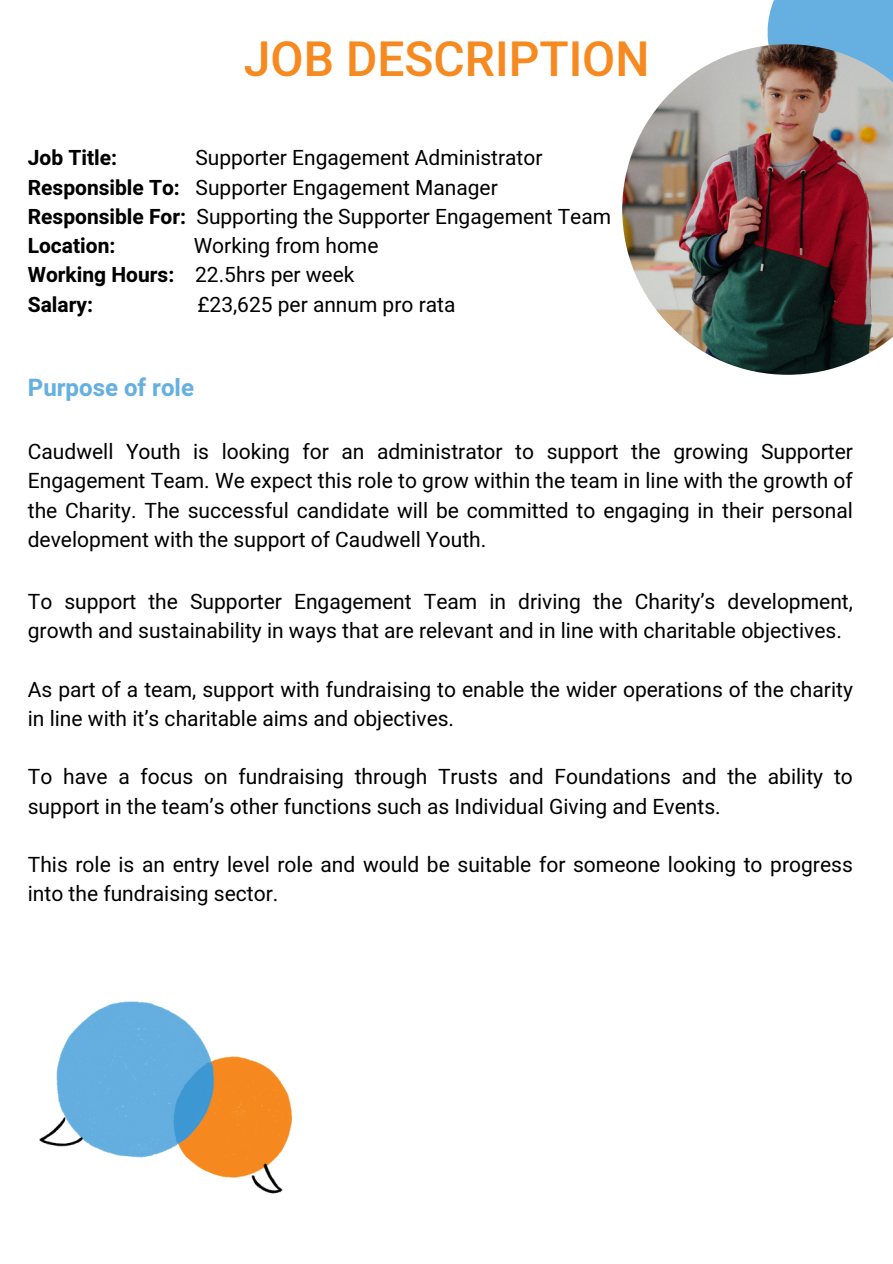
<style>
.page{position:relative;width:893px;height:1264px;background:#fff}
.page>*{position:absolute;margin:0;border:0;box-sizing:border-box;transform-origin:0 0}
.t1{font:500 48px "Heebo";color:#f6891f}
.t2{font:700 24px "Heebo";color:#66afe1}
.t3{font:21px/29.2px "Heebo";color:#000}
.t4{font:700 21px "Heebo";color:#000}
.s1{font-weight:700}
</style>
<div class="page">
<div style="left:767px;top:0;width:125px;height:44px;background:#66afe1"></div>
<img style="left:622px;top:44px;width:270px;height:331px">
<img style="left:39px;top:1001px;width:254px;height:193px">
<p class="t1" style="left:244px;top:25px;width:407px">JOB DESCRIPTION</p>
<p class="t4" style="left:28px;top:143px;width:91px">Job Title:</p>
<p class="t3" style="left:195px;top:144px;width:348px">Supporter Engagement Administrator</p>
<p class="t3" style="left:28px;top:173px;width:471px"><span class="s1">Responsible To:</span> Supporter Engagement Manager</p>
<p class="t3" style="left:28px;top:203px;width:584px"><span class="s1">Responsible For:</span> Supporting the Supporter Engagement Team</p>
<p class="t4" style="left:28px;top:231px;width:89px">Location:</p>
<p class="t3" style="left:194px;top:232px;width:186px">Working from home</p>
<p class="t3" style="left:28px;top:261px;width:328px"><span class="s1">Working Hours:</span> 22.5hrs per week</p>
<p class="t4" style="left:28px;top:290px;width:67px">Salary:</p>
<p class="t3" style="left:197px;top:290px;width:259px">£23,625 per annum pro rata</p>
<p class="t2" style="left:28px;top:371px;width:168px">Purpose of role</p>
<h2 class="t3" style="left:28px;top:438px;width:826px;text-align:justify">Caudwell Youth is looking for an administrator to support the growing Supporter Engagement Team. We expect this role to grow within the team in line with the growth of the Charity. The successful candidate will be committed to engaging in their personal development with the support of Caudwell Youth.</h2>
<p class="t3" style="left:28px;top:587px;width:826px">To support the Supporter Engagement Team in driving the Charity’s development, growth and sustainability in ways that are relevant and in line with charitable objectives.</p>
<p class="t3" style="left:28px;top:675px;width:826px">As part of a team, support with fundraising to enable the wider operations of the charity in line with it’s charitable aims and objectives.</p>
<p class="t3" style="left:28px;top:763px;width:826px">To have a focus on fundraising through Trusts and Foundations and the ability to support in the team’s other functions such as Individual Giving and Events.</p>
<p class="t3" style="left:28px;top:850px;width:826px">This role is an entry level role and would be suitable for someone looking to progress into the fundraising sector.</p>
</div>
